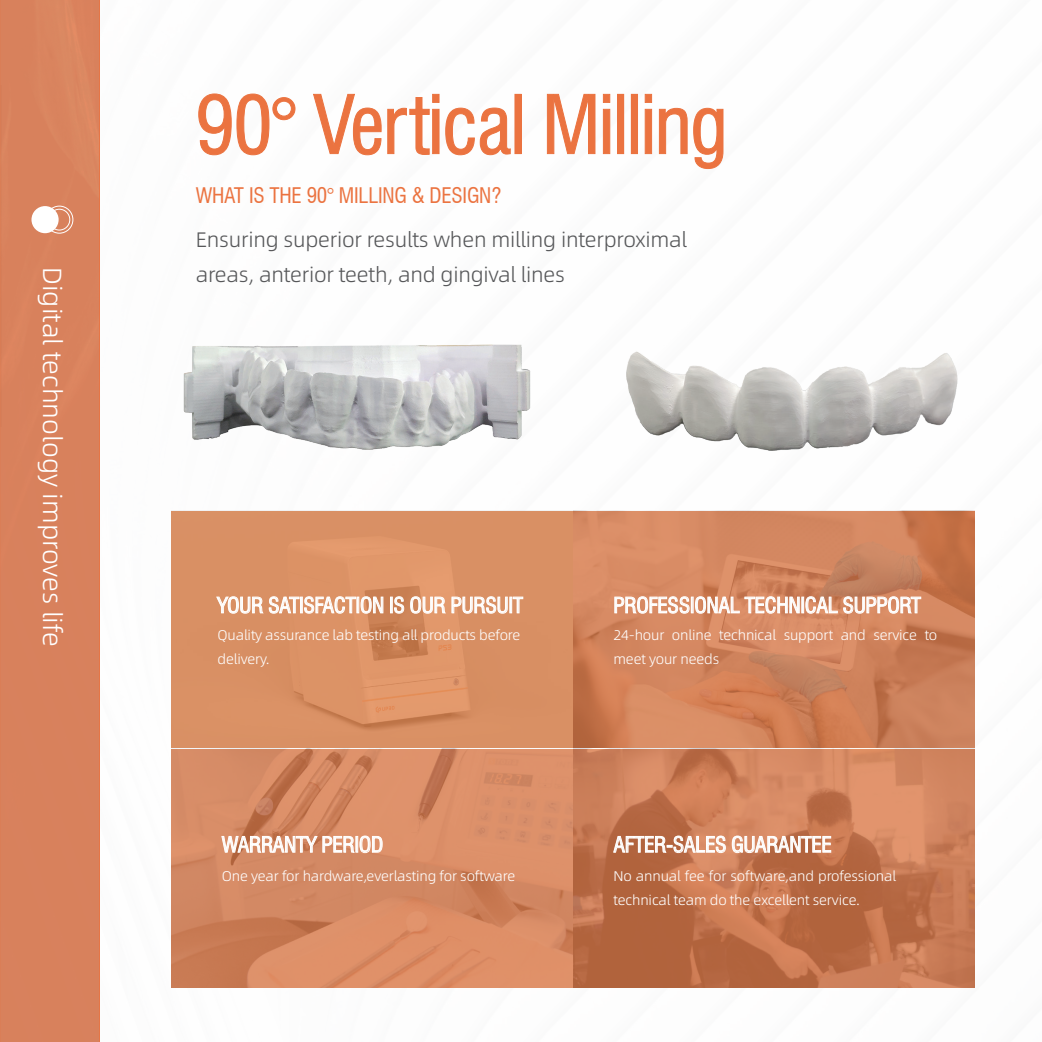
<style>
.page{position:relative;width:1042px;height:1042px;background:#fff}
.page>*{position:absolute;margin:0;border:0;box-sizing:border-box;transform-origin:0 0}
.t1{font:condensed 78.75px "Swiss 721 BT";letter-spacing:-.02em;color:#eb7340}
.t2{font:26.25px "Alibaba Pu Hui Ti 2 45 Light";color:#fff}
.t3{font:condensed 21px "Swiss 721 BT";letter-spacing:-.01em;color:#fff}
.t4{font:21px/35px "Alibaba Pu Hui Ti 2 45 Light";letter-spacing:-.01em;color:#57585a}
.t5{font:condensed 21px "Swiss 721 BT";letter-spacing:-.01em;color:#eb7340}
.t6{font:14px/24.5px "Alibaba Pu Hui Ti 2 45 Light";letter-spacing:-.01em;color:#fff}
</style>
<div class="page">
<img style="left:171px;top:93px;width:804px;height:895px">
<svg style="left:198px;top:93px;width:97px;height:62px"></svg>
<svg style="left:313px;top:94px;width:126px;height:61px"></svg>
<svg style="left:445px;top:108px;width:66px;height:47px"></svg>
<svg style="left:547px;top:93px;width:48px;height:61px"></svg>
<svg style="left:603px;top:94px;width:7px;height:60px"></svg>
<div style="left:617px;top:94px;width:7px;height:60px;border:1px solid #eb7340"></div>
<div style="left:631px;top:94px;width:7px;height:60px;border:1px solid #eb7340"></div>
<svg style="left:645px;top:94px;width:7px;height:60px"></svg>
<svg style="left:659px;top:108px;width:28px;height:46px"></svg>
<svg style="left:693px;top:108px;width:30px;height:61px"></svg>
<img style="left:613px;top:333px;width:362px;height:147px">
<img style="left:171px;top:316px;width:371px;height:155px">
<img style="left:171px;top:511px;width:401px;height:236px">
<img style="left:574px;top:511px;width:401px;height:236px">
<img style="left:171px;top:749px;width:401px;height:238px">
<img style="left:574px;top:749px;width:401px;height:238px">
<svg style="left:216px;top:595px;width:167px;height:19px;background:#e5b597"></svg>
<div style="left:390px;top:597px;width:3px;height:16px;border:1px solid #fff"></div>
<svg style="left:394px;top:596px;width:10px;height:18px"></svg>
<svg style="left:410px;top:596px;width:113px;height:18px;background:#e7b79a"></svg>
<svg style="left:221px;top:835px;width:162px;height:18px;background:#e2b39b"></svg>
<svg style="left:614px;top:595px;width:307px;height:19px;background:#e2af95"></svg>
<svg style="left:613px;top:835px;width:113px;height:18px;background:#d4a189"></svg>
<svg style="left:732px;top:835px;width:99px;height:18px;background:#dcac95"></svg>
<div style="left:0;top:0;width:100px;height:1042px;background:#d8815c"></div>
<svg style="left:45px;top:205px;width:28px;height:29px"></svg>
<div style="left:31px;top:206px;width:28px;height:27px;background:#fff;border-radius:50%"></div>
<h2 class="t2" style="left:72px;top:267px;width:382px;rotate:90deg">Digital technology improves life</h2>
<h1 class="t1" style="left:196px;top:78px;width:533px">90° Vertical Milling</h1>
<h3 class="t5" style="left:196px;top:183px;width:307px">WHAT IS THE 90° MILLING &amp; DESIGN?</h3>
<h3 class="t4" style="left:196px;top:221px;width:493px">Ensuring superior results when milling interproximal areas, anterior teeth, and gingival lines</h3>
<h3 class="t3" style="left:217px;top:593px;width:307px">YOUR SATISFACTION IS OUR PURSUIT</h3>
<p class="t6" style="left:217px;top:622px;width:304px">Quality assurance lab testing all products before delivery.</p>
<h3 class="t3" style="left:222px;top:832px;width:163px">WARRANTY PERIOD</h3>
<p class="t6" style="left:222px;top:863px;width:295px">One year for hardware,everlasting for software</p>
<h3 class="t3" style="left:613px;top:593px;width:309px">PROFESSIONAL TECHNICAL SUPPORT</h3>
<p class="t6" style="left:613px;top:622px;width:325px">24-hour online technical support and service to meet your needs</p>
<h3 class="t3" style="left:613px;top:832px;width:220px">AFTER-SALES GUARANTEE</h3>
<p class="t6" style="left:613px;top:863px;width:284px">No annual fee for software,and professional technical team do the excellent service.</p>
</div>
